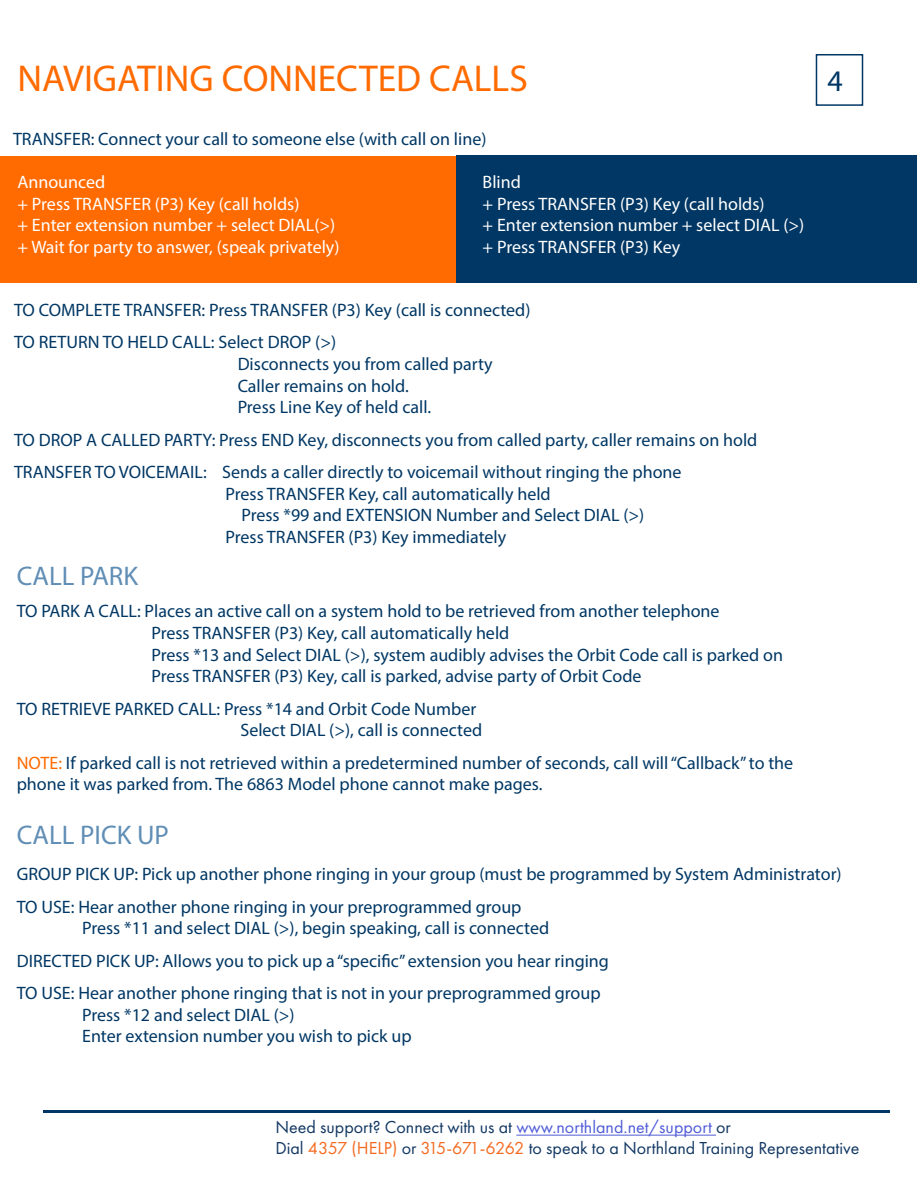
<style>
.page{position:relative;width:918px;height:1188px;background:#fff}
.page>*{position:absolute;margin:0;border:0;box-sizing:border-box;transform-origin:0 0}
.t1{font:37.5px "Myriad Pro";color:#ff6b00}
.t2{font:30px "Myriad Pro";color:#003764}
.t3{font:27px "Myriad Pro";color:#608eb5}
.t4{font:18px/21.6px "Myriad Pro";color:#003764}
.t5{font:18px "Myriad Pro";color:#fff}
.t6{font:18px "Futura PT";color:#133863}
.s1{color:#ff6b00}
.s2{color:#4f5cd6}
.s3{color:#f36b21}
</style>
<div class="page">
<div style="left:816px;top:54px;width:47px;height:52px;border:2px solid #003764"></div>
<div style="left:457px;top:155px;width:460px;height:128px;background:#003764"></div>
<div style="left:0;top:156px;width:456px;height:127px;background:#ff6b00"></div>
<hr style="left:43px;top:1111px;width:846px;height:2px;background:#003764">
<hr style="left:516px;top:1135px;width:200px;height:1px;background:#4f5cd6">
<p class="t1" style="left:17px;top:56px;width:512px">NAVIGATING CONNECTED CALLS</p>
<p class="t4" style="left:13px;top:128px;width:475px">TRANSFER: Connect your call to someone else (with call on line)</p>
<p class="t5" style="left:17px;top:171px;width:89px">Announced</p>
<p class="t5" style="left:17px;top:193px;width:284px">+ Press TRANSFER (P3) Key (call holds)</p>
<p class="t5" style="left:17px;top:214px;width:319px">+ Enter extension number + select DIAL(&gt;)</p>
<p class="t5" style="left:17px;top:236px;width:324px">+ Wait for party to answer, (speak privately)</p>
<p class="t5" style="left:483px;top:171px;width:40px">Blind</p>
<p class="t5" style="left:483px;top:192px;width:284px">+ Press TRANSFER (P3) Key (call holds)</p>
<p class="t5" style="left:483px;top:214px;width:323px">+ Enter extension number + select DIAL (&gt;)</p>
<p class="t5" style="left:483px;top:236px;width:199px">+ Press TRANSFER (P3) Key</p>
<p class="t4" style="left:14px;top:299px;width:518px">TO COMPLETE TRANSFER: Press TRANSFER (P3) Key (call is connected)</p>
<p class="t4" style="left:14px;top:331px;width:324px">TO RETURN TO HELD CALL: Select DROP (&gt;)</p>
<p class="t4" style="left:238px;top:353px;width:257px">Disconnects you from called party</p>
<p class="t4" style="left:238px;top:374px;width:173px">Caller remains on hold.</p>
<p class="t4" style="left:238px;top:396px;width:195px">Press Line Key of held call.</p>
<p class="t4" style="left:14px;top:428px;width:745px">TO DROP A CALLED PARTY: Press END Key, disconnects you from called party, caller remains on hold</p>
<p class="t4" style="left:14px;top:461px;width:669px">TRANSFER TO VOICEMAIL: Sends a caller directly to voicemail without ringing the phone</p>
<p class="t4" style="left:226px;top:482px;width:327px">Press TRANSFER Key, call automatically held</p>
<p class="t4" style="left:241px;top:504px;width:404px">Press *99 and EXTENSION Number and Select DIAL (&gt;)</p>
<p class="t4" style="left:226px;top:526px;width:282px">Press TRANSFER (P3) Key immediately</p>
<p class="t2" style="left:828px;top:62px;width:17px">4</p>
<p class="t3" style="left:17px;top:559px;width:123px">CALL PARK</p>
<p class="t4" style="left:17px;top:600px;width:704px">TO PARK A CALL: Places an active call on a system hold to be retrieved from another telephone</p>
<p class="t4" style="left:151px;top:622px;width:359px">Press TRANSFER (P3) Key, call automatically held</p>
<p class="t4" style="left:151px;top:643px;width:633px">Press *13 and Select DIAL (&gt;), system audibly advises the Orbit Code call is parked on</p>
<p class="t4" style="left:151px;top:665px;width:492px">Press TRANSFER (P3) Key, call is parked, advise party of Orbit Code</p>
<p class="t4" style="left:17px;top:697px;width:461px">TO RETRIEVE PARKED CALL: Press *14 and Orbit Code Number</p>
<p class="t4" style="left:240px;top:719px;width:243px">Select DIAL (&gt;), call is connected</p>
<p class="t4" style="left:17px;top:751px;width:778px"><span class="s1">NOTE:</span> If parked call is not retrieved within a predetermined number of seconds, call will “Callback” to the phone it was parked from. The 6863 Model phone cannot make pages.</p>
<p class="t3" style="left:17px;top:818px;width:154px">CALL PICK UP</p>
<p class="t4" style="left:17px;top:863px;width:826px">GROUP PICK UP: Pick up another phone ringing in your group (must be programmed by System Administrator)</p>
<p class="t4" style="left:17px;top:895px;width:506px">TO USE: Hear another phone ringing in your preprogrammed group</p>
<p class="t4" style="left:82px;top:917px;width:469px">Press *11 and select DIAL (&gt;), begin speaking, call is connected</p>
<p class="t4" style="left:17px;top:949px;width:594px">DIRECTED PICK UP: Allows you to pick up a “specific” extension you hear ringing</p>
<p class="t4" style="left:17px;top:982px;width:585px">TO USE: Hear another phone ringing that is not in your preprogrammed group</p>
<p class="t4" style="left:82px;top:1003px;width:214px">Press *12 and select DIAL (&gt;)</p>
<p class="t4" style="left:82px;top:1025px;width:331px">Enter extension number you wish to pick up</p>
<p class="t6" style="left:275px;top:1117px;width:457px">Need support? Connect with us at <span class="s2">www.northland.net/support</span> or</p>
<p class="t6" style="left:275px;top:1138px;width:586px">Dial <span class="s3">4357 (HELP)</span> or <span class="s3">315-671-6262</span> to speak to a Northland Training Representative</p>
</div>
